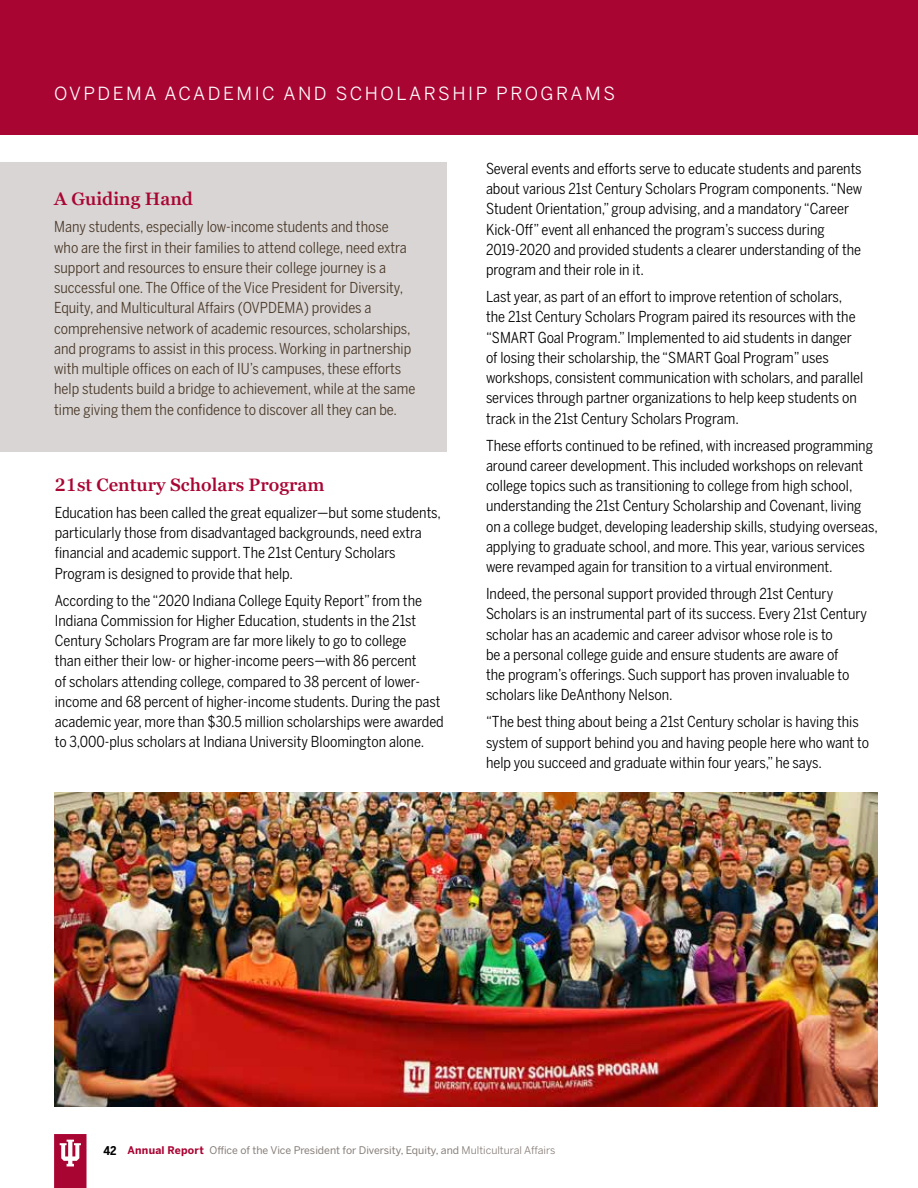
<style>
.page{position:relative;width:918px;height:1188px;background:#fff}
.page>*{position:absolute;margin:0;border:0;box-sizing:border-box;transform-origin:0 0}
.t1{font:600 18px "Georgia Pro";color:#a90533}
.t2{font:18px "Benton Sans";letter-spacing:.14em;color:#fff}
.t3{font:15px/20.2px "Benton Sans Cond";color:#000}
.t4{font:15px/20.2px "Benton Sans Cond";color:#493828}
.t5{font:700 12px "Benton Sans Cond";color:#000}
.t6{font:10.5px "Benton Sans";color:#867d78}
.s1{font-weight:700;color:#a90533}
.s2{font-style:inherit}
</style>
<div class="page">
<svg style="left:54px;top:1134px;width:33px;height:54px"></svg>
<div style="left:0;top:0;width:918px;height:135px;background:#a90533"></div>
<img style="left:55px;top:793px;width:823px;height:314px">
<div style="left:0;top:162px;width:446px;height:289px;background:#d8d5d4"></div>
<p class="t2" style="left:54px;top:83px;width:563px">OVPDEMA ACADEMIC AND SCHOLARSHIP PROGRAMS</p>
<p class="t1" style="left:54px;top:189px;width:140px">A Guiding Hand</p>
<p class="t4" style="left:54px;top:217px;width:363px">Many students, especially low-income students and those who are the first in their families to attend college, need extra support and resources to ensure their college journey is a successful one. The Office of the Vice President for Diversity, Equity, and Multicultural Affairs (OVPDEMA) provides a comprehensive network of academic resources, scholarships, and programs to assist in this process. Working in partnership with multiple offices on each of IU’s campuses, these efforts help students build a bridge to achievement, while at the same time giving them the confidence to discover all they can be.</p>
<p class="t1" style="left:55px;top:474px;width:271px">21st Century Scholars Program</p>
<p class="t3" style="left:55px;top:502px;width:388px">Education has been called the great equalizer—but some students, particularly those from disadvantaged backgrounds, need extra financial and academic support. The 21st Century Scholars Program is designed to provide that help.</p>
<p class="t3" style="left:55px;top:590px;width:391px">According to the “2020 Indiana College Equity Report” from the Indiana Commission for Higher Education, students in the 21st Century Scholars Program are far more likely to go to college<br>than either their low- or higher-income peers—with 86 percent<br>of scholars attending college, compared to 38 percent of lower&shy;income and 68 percent of higher-income students. During the past academic year, more than $30.5 million scholarships were awarded to 3,000-plus scholars at Indiana University Bloomington alone.</p>
<p class="t3" style="left:486px;top:158px;width:378px">Several events and efforts serve to educate students and parents about various 21st Century Scholars Program components. “New Student Orientation,” group advising, and a mandatory “Career Kick-Off” event all enhanced the program’s success during 2019-2020 and provided students a clearer understanding of the program and their role in it.</p>
<p class="t3" style="left:486px;top:286px;width:379px">Last year, as part of an effort to improve retention of scholars, the 21st Century Scholars Program paired its resources with the “SMART Goal Program.” Implemented to aid students in danger of losing their scholarship, the “SMART Goal Program” uses workshops, consistent communication with scholars, and parallel services through partner organizations to help keep students on track in the 21st Century Scholars Program.</p>
<p class="t3" style="left:486px;top:435px;width:393px">These efforts continued to be refined, with increased programming around career development. This included workshops on relevant college topics such as transitioning to college from high school, understanding the 21st Century Scholarship and Covenant, living on a college budget, developing leadership skills, studying overseas, applying to graduate school, and more. This year, various services were revamped again for transition to a virtual environment.</p>
<p class="t3" style="left:486px;top:583px;width:383px">Indeed, the personal support provided through 21st Century Scholars is an instrumental part of its success. Every 21st Century scholar has an academic and career advisor whose role is to<br>be a personal college guide and ensure students are aware of<br>the program’s offerings. Such support has proven invaluable to scholars like DeAnthony Nelson.</p>
<p class="t3" style="left:486px;top:712px;width:385px">“The best thing about being a 21st Century scholar is having this system of support behind you and having people here who want to help you succeed and graduate within four years,” he says.</p>
<p class="t5" style="left:103px;top:1144px;width:15px">42</p>
<p class="t6" style="left:128px;top:1144px;width:429px"><span class="s1">Annual Report</span> Office of the Vice President for Diversity, Equity, and <span class="s2">Multicultural Affairs</span></p>
</div>
